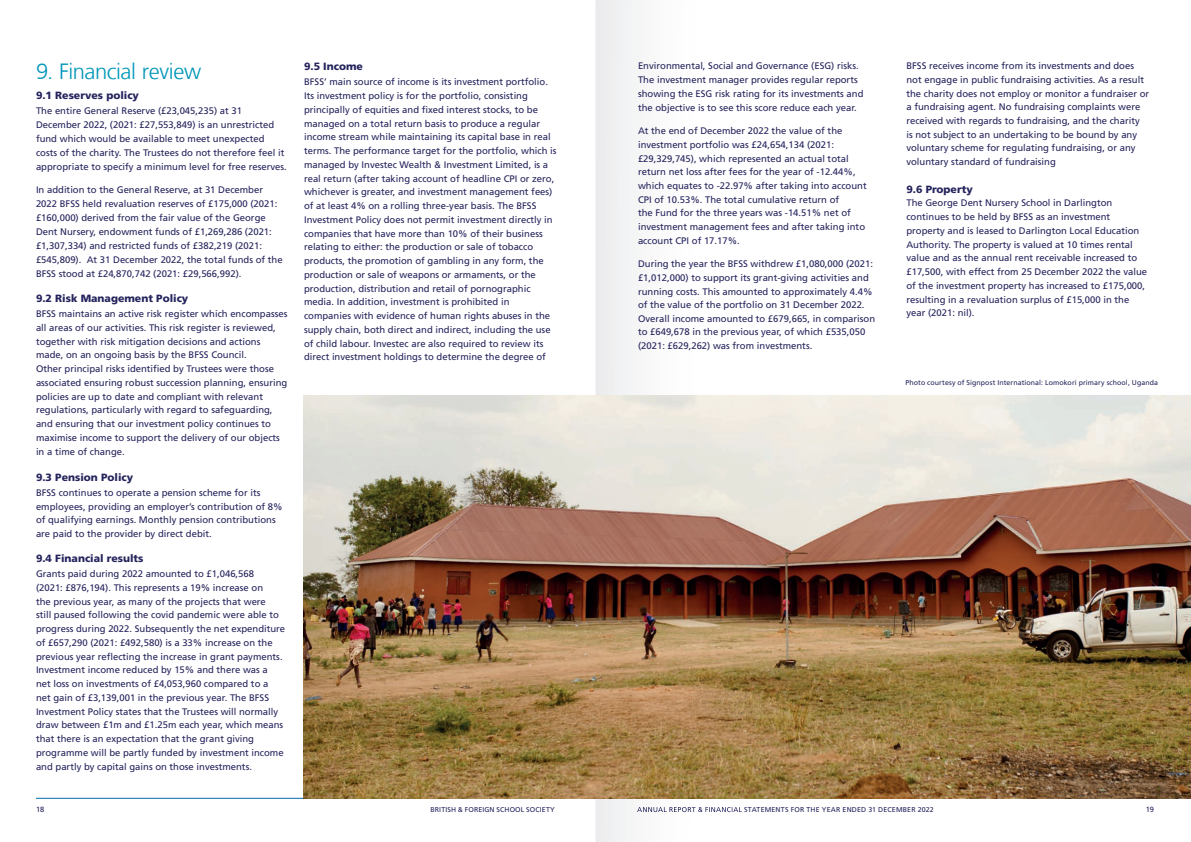
<style>
.page{position:relative;width:1191px;height:842px;background:#fff}
.page>*{position:absolute;margin:0;border:0;box-sizing:border-box;transform-origin:0 0}
.t1{font:300 22px "Frutiger LT Com";letter-spacing:-.02em;color:#0096b8}
.t2{font:900 10.5px "Frutiger LT Com";color:#25245d}
.t3{font:9.5px/13.7px "Frutiger LT Com";color:#25245d}
.t4{font:7.5px "Frutiger LT Com";color:#25245d}
.t5{font:7px "Frutiger LT Com";letter-spacing:.02em;color:#25245d}
</style>
<div class="page">
<svg style="left:595px;top:0;width:145px;height:842px"></svg>
<div style="left:637px;top:807px;width:103px;height:5px;background:#fefefe"></div>
<hr style="left:36px;top:798px;width:517px;height:1px;background:#006faa">
<img style="left:304px;top:395px;width:887px;height:403px">
<h1 class="t1" style="left:36px;top:58px;width:167px">9. Financial review</h1>
<p class="t2" style="left:36px;top:89px;width:105px">9.1 Reserves policy</p>
<p class="t3" style="left:36px;top:104px;width:252px;line-height:14px">The entire General Reserve (£23,045,235) at 31<br>December 2022, (2021: £27,553,849) is an unrestricted fund which would be available to meet unexpected costs of the charity. The Trustees do not therefore feel it appropriate to specify a minimum level for free reserves.</p>
<p class="t3" style="left:36px;top:183px;width:248px;line-height:14px">In addition to the General Reserve, at 31 December 2022 BFSS held revaluation reserves of £175,000 (2021: £160,000) derived from the fair value of the George Dent Nursery, endowment funds of £1,269,286 (2021: £1,307,334) and restricted funds of £382,219 (2021: £545,809). At 31 December 2022, the total funds of the BFSS stood at £24,870,742 (2021: £29,566,992).</p>
<p class="t2" style="left:36px;top:292px;width:154px">9.2 Risk Management Policy</p>
<p class="t3" style="left:36px;top:307px;width:253px">BFSS maintains an active risk register which encompasses all areas of our activities. This risk register is reviewed, together with risk mitigation decisions and actions made, on an ongoing basis by the BFSS Council.<br>Other principal risks identified by Trustees were those associated ensuring robust succession planning, ensuring policies are up to date and compliant with relevant regulations, particularly with regard to safeguarding, and ensuring that our investment policy continues to maximise income to support the delivery of our objects in a time of change.</p>
<p class="t2" style="left:36px;top:471px;width:99px">9.3 Pension Policy</p>
<p class="t3" style="left:36px;top:486px;width:248px">BFSS continues to operate a pension scheme for its employees, providing an employer’s contribution of 8% of qualifying earnings. Monthly pension contributions are paid to the provider by direct debit.</p>
<p class="t2" style="left:36px;top:552px;width:109px">9.4 Financial results</p>
<p class="t3" style="left:36px;top:567px;width:251px">Grants paid during 2022 amounted to £1,046,568<br>(2021: £876,194). This represents a 19% increase on<br>the previous year, as many of the projects that were<br>still paused following the covid pandemic were able to progress during 2022. Subsequently the net expenditure of £657,290 (2021: £492,580) is a 33% increase on the previous year reflecting the increase in grant payments.<br>Investment income reduced by 15% and there was a<br>net loss on investments of £4,053,960 compared to a net gain of £3,139,001 in the previous year. The BFSS Investment Policy states that the Trustees will normally draw between £1m and £1.25m each year, which means that there is an expectation that the grant giving programme will be partly funded by investment income and partly by capital gains on those investments.</p>
<p class="t2" style="left:304px;top:60px;width:60px">9.5 Income</p>
<p class="t3" style="left:304px;top:75px;width:254px">BFSS’ main source of income is its investment portfolio.<br>Its investment policy is for the portfolio, consisting principally of equities and fixed interest stocks, to be managed on a total return basis to produce a regular income stream while maintaining its capital base in real terms. The performance target for the portfolio, which is managed by Investec Wealth &amp; Investment Limited, is a real return (after taking account of headline CPI or zero, whichever is greater, and investment management fees) of at least 4% on a rolling three-year basis. The BFSS Investment Policy does not permit investment directly in companies that have more than 10% of their business relating to either: the production or sale of tobacco products, the promotion of gambling in any form, the production or sale of weapons or armaments, or the production, distribution and retail of pornographic media. In addition, investment is prohibited in companies with evidence of human rights abuses in the supply chain, both direct and indirect, including the use of child labour. Investec are also required to review its direct investment holdings to determine the degree of</p>
<p class="t3" style="left:638px;top:59px;width:227px">Environmental, Social and Governance (ESG) risks.<br>The investment manager provides regular reports showing the ESG risk rating for its investments and the objective is to see this score reduce each year.</p>
<p class="t3" style="left:638px;top:124px;width:230px">At the end of December 2022 the value of the investment portfolio was £24,654,134 (2021: £29,329,745), which represented an actual total return net loss after fees for the year of -12.44%, which equates to -22.97% after taking into account CPI of 10.53%. The total cumulative return of<br>the Fund for the three years was -14.51% net of investment management fees and after taking into account CPI of 17.17%.</p>
<p class="t3" style="left:638px;top:257px;width:239px">During the year the BFSS withdrew £1,080,000 (2021: £1,012,000) to support its grant-giving activities and running costs. This amounted to approximately 4.4% of the value of the portfolio on 31 December 2022.<br>Overall income amounted to £679,665, in comparison to £649,678 in the previous year, of which £535,050 (2021: £629,262) was from investments.</p>
<p class="t3" style="left:906px;top:59px;width:244px">BFSS receives income from its investments and does not engage in public fundraising activities. As a result the charity does not employ or monitor a fundraiser or a fundraising agent. No fundraising complaints were received with regards to fundraising, and the charity<br>is not subject to an undertaking to be bound by any voluntary scheme for regulating fundraising, or any voluntary standard of fundraising</p>
<p class="t2" style="left:906px;top:183px;width:68px">9.6 Property</p>
<p class="t3" style="left:906px;top:196px;width:242px">The George Dent Nursery School in Darlington continues to be held by BFSS as an investment property and is leased to Darlington Local Education Authority. The property is valued at 10 times rental value and as the annual rent receivable increased to £17,500, with effect from 25 December 2022 the value of the investment property has increased to £175,000, resulting in a revaluation surplus of £15,000 in the year (2021: nil).</p>
<p class="t5" style="left:905px;top:379px;width:254px">Photo courtesy of Signpost International: Lomokori primary school, Uganda</p>
<p class="t4" style="left:36px;top:805px;width:10px">18</p>
<p class="t5" style="left:430px;top:805px;width:126px">BRITISH &amp; FOREIGN SCHOOL SOCIETY</p>
<p class="t5" style="left:637px;top:805px;width:298px">ANNUAL REPORT &amp; FINANCIAL STATEMENTS FOR THE YEAR ENDED 31 DECEMBER 2022</p>
<p class="t4" style="left:1145px;top:805px;width:10px">19</p>
</div>
